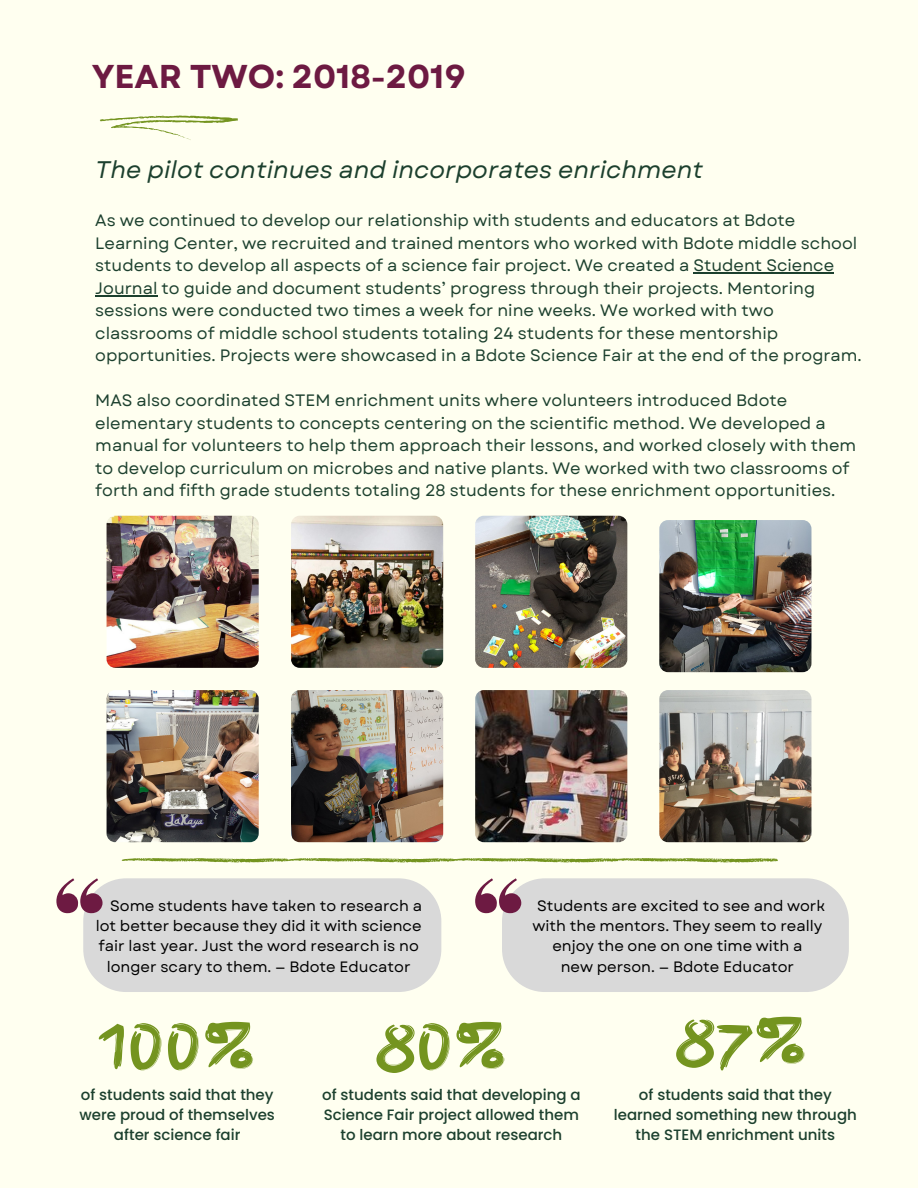
<style>
.page{position:relative;width:918px;height:1188px;background:#fffff0}
.page>*{position:absolute;margin:0;border:0;box-sizing:border-box;transform-origin:0 0}
.t1{font:66px "Finger Paint";color:#74941f}
.t2{font:700 33px "Garet";color:#6d1a42}
.t3{font:italic 24px "Garet";color:#1c402e}
.t4{font:16.5px/22.5px "Garet";color:#1c402e}
.t5{font:15px "Garet";color:#000}
.t6{font:500 15px/20.2px "Poppins";color:#1c402e;text-align:center}
</style>
<div class="page">
<svg style="left:100px;top:115px;width:138px;height:25px"></svg>
<svg style="left:121px;top:858px;width:657px;height:5px"></svg>
<img style="left:107px;top:516px;width:152px;height:152px;border-radius:9px">
<img style="left:107px;top:690px;width:152px;height:152px;border-radius:9px">
<img style="left:291px;top:516px;width:152px;height:152px;border-radius:9px">
<img style="left:291px;top:690px;width:152px;height:152px;border-radius:9px">
<img style="left:475px;top:516px;width:152px;height:152px;border-radius:9px">
<img style="left:475px;top:690px;width:152px;height:152px;border-radius:9px">
<img style="left:659px;top:520px;width:152px;height:152px;border-radius:9px">
<img style="left:659px;top:690px;width:152px;height:152px;border-radius:9px">
<hr style="left:693px;top:272px;width:141px;height:2px;background:#1c402e">
<hr style="left:95px;top:295px;width:62px;height:1px;background:#1c402e">
<svg style="left:56px;top:878px;width:385px;height:114px"></svg>
<svg style="left:475px;top:878px;width:373px;height:114px"></svg>
<p class="t2" style="left:92px;top:53px;width:375px">YEAR TWO: 2018-2019</p>
<p class="t3" style="left:95px;top:152px;width:609px">The pilot continues and incorporates enrichment</p>
<p class="t4" style="left:95px;top:209px;width:768px">As we continued to develop our relationship with students and educators at Bdote Learning Center, we recruited and trained mentors who worked with Bdote middle school students to develop all aspects of a science fair project. We created a Student Science Journal to guide and document students’ progress through their projects. Mentoring sessions were conducted two times a week for nine weeks. We worked with two classrooms of middle school students totaling 24 students for these mentorship opportunities. Projects were showcased in a Bdote Science Fair at the end of the program.</p>
<p class="t4" style="left:95px;top:389px;width:763px">MAS also coordinated STEM enrichment units where volunteers introduced Bdote elementary students to concepts centering on the scientific method. We developed a manual for volunteers to help them approach their lessons, and worked closely with them to develop curriculum on microbes and native plants. We worked with two classrooms of forth and fifth grade students totaling 28 students for these enrichment opportunities.</p>
<p class="t5" style="left:110px;top:895px;width:313px">Some students have taken to research a</p>
<p class="t5" style="left:96px;top:915px;width:327px">lot better because they did it with science</p>
<p class="t5" style="left:99px;top:935px;width:322px">fair last year. Just the word research is no</p>
<p class="t5" style="left:107px;top:955px;width:305px">longer scary to them. — Bdote Educator</p>
<p class="t5" style="left:537px;top:895px;width:290px">Students are excited to see and work</p>
<p class="t5" style="left:533px;top:915px;width:291px">with the mentors. They seem to really</p>
<p class="t5" style="left:552px;top:935px;width:252px">enjoy the one on one time with a</p>
<p class="t5" style="left:561px;top:955px;width:235px">new person. — Bdote Educator</p>
<p class="t1" style="left:98px;top:994px;width:160px">100%</p>
<p class="t6" style="left:79px;top:1084px;width:197px">of students said that they were proud of themselves after science fair</p>
<p class="t1" style="left:375px;top:994px;width:134px">80%</p>
<p class="t6" style="left:322px;top:1084px;width:260px">of students said that developing a<br>Science Fair project allowed them to learn more about research</p>
<p class="t1" style="left:675px;top:988px;width:134px">87%</p>
<p class="t6" style="left:614px;top:1084px;width:245px">of students said that they learned something new through the STEM enrichment units</p>
</div>
